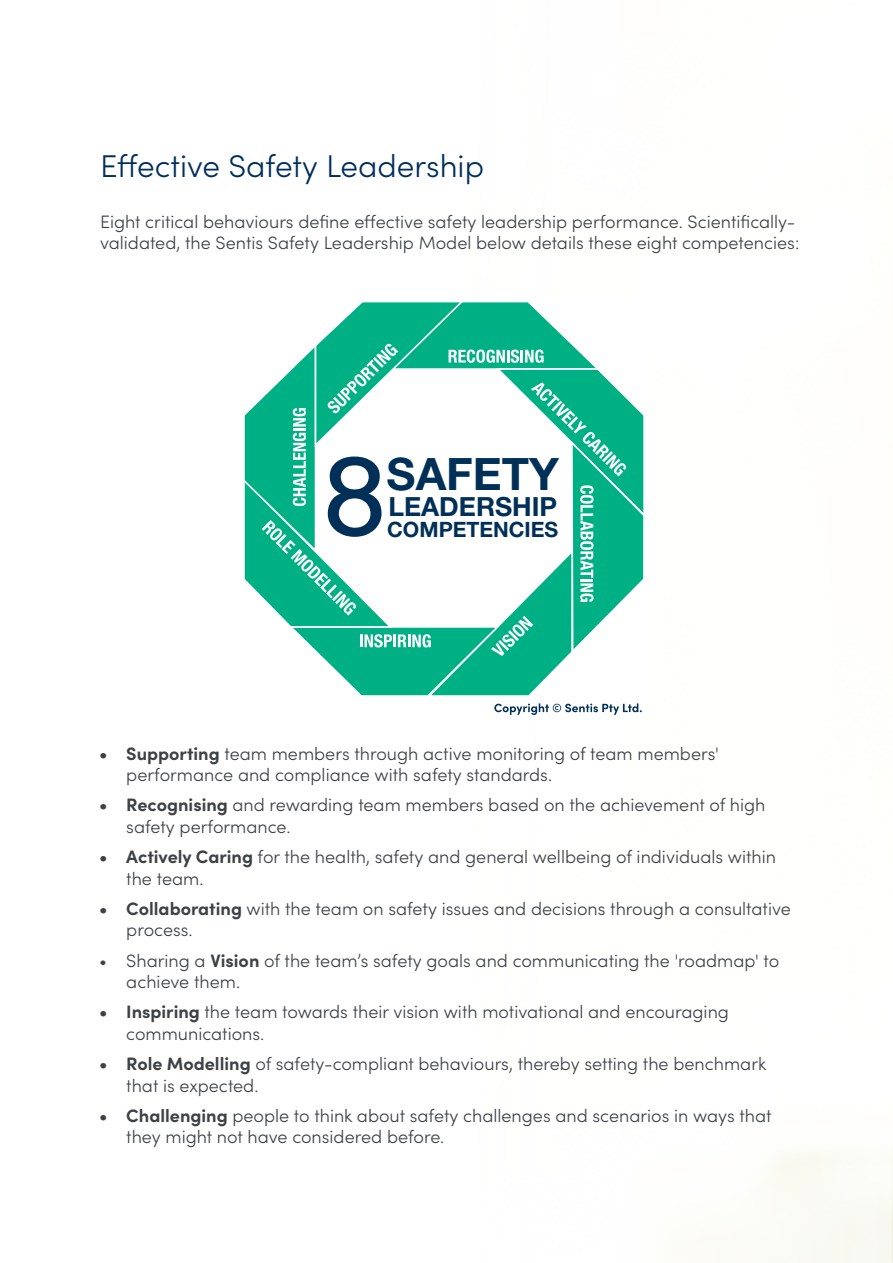
<style>
.page{position:relative;width:893px;height:1263px;background:#fff}
.page>*{position:absolute;margin:0;border:0;box-sizing:border-box;transform-origin:0 0}
.t1{font:700 44.7px "Helvetica Neue LT Std";color:#003057}
.t2{font:300 31.5px "Sofia Pro";color:#002e5a}
.t3{font:700 26.4px "Helvetica Neue LT Std";color:#003057}
.t4{font:700 21.15px "Helvetica Neue LT Std";color:#003057}
.t5{font:300 18px/21.6px "Sofia Pro";color:#3d4145}
.s1{font-weight:700}
</style>
<div class="page">
<div style="left:769px;top:1152px;width:122px;height:111px;background:#fafaf4"></div>
<svg style="left:244px;top:302px;width:400px;height:413px"></svg>
<h2 class="t2" style="left:100px;top:143px;width:385px">Effective Safety Leadership</h2>
<p class="t5" style="left:100px;top:210px;width:701px">Eight critical behaviours define effective safety leadership performance. Scientifically&shy;validated, the Sentis Safety Leadership Model below details these eight competencies:</p>
<h1 class="t1" style="left:387px;top:447px;width:174px">SAFETY</h1>
<h3 class="t3" style="left:388px;top:490px;width:170px">LEADERSHIP</h3>
<p class="t4" style="left:387px;top:516px;width:173px">COMPETENCIES</p>
<p class="t5" style="left:126px;top:742px;width:594px;text-indent:-27px"><span class="s1">• Supporting</span> team members through active monitoring of team members' performance and compliance with safety standards.</p>
<p class="t5" style="left:126px;top:793px;width:641px;text-indent:-27px"><span class="s1">• Recognising</span> and rewarding team members based on the achievement of high safety performance.</p>
<p class="t5" style="left:126px;top:845px;width:651px;text-indent:-27px"><span class="s1">• Actively Caring</span> for the health, safety and general wellbeing of individuals within the team.</p>
<p class="t5" style="left:126px;top:897px;width:666px;text-indent:-27px"><span class="s1">• Collaborating</span> with the team on safety issues and decisions through a consultative process.</p>
<p class="t5" style="left:126px;top:948px;width:654px;text-indent:-27px">• Sharing a <span class="s1">Vision</span> of the team’s safety goals and communicating the 'roadmap' to achieve them.</p>
<p class="t5" style="left:126px;top:1000px;width:604px;text-indent:-27px"><span class="s1">• Inspiring</span> the team towards their vision with motivational and encouraging communications.</p>
<p class="t5" style="left:126px;top:1052px;width:642px;text-indent:-27px"><span class="s1">• Role Modelling</span> of safety-compliant behaviours, thereby setting the benchmark that is expected.</p>
<p class="t5" style="left:126px;top:1103px;width:647px;text-indent:-27px"><span class="s1">• Challenging</span> people to think about safety challenges and scenarios in ways that they might not have considered before.</p>
</div>
